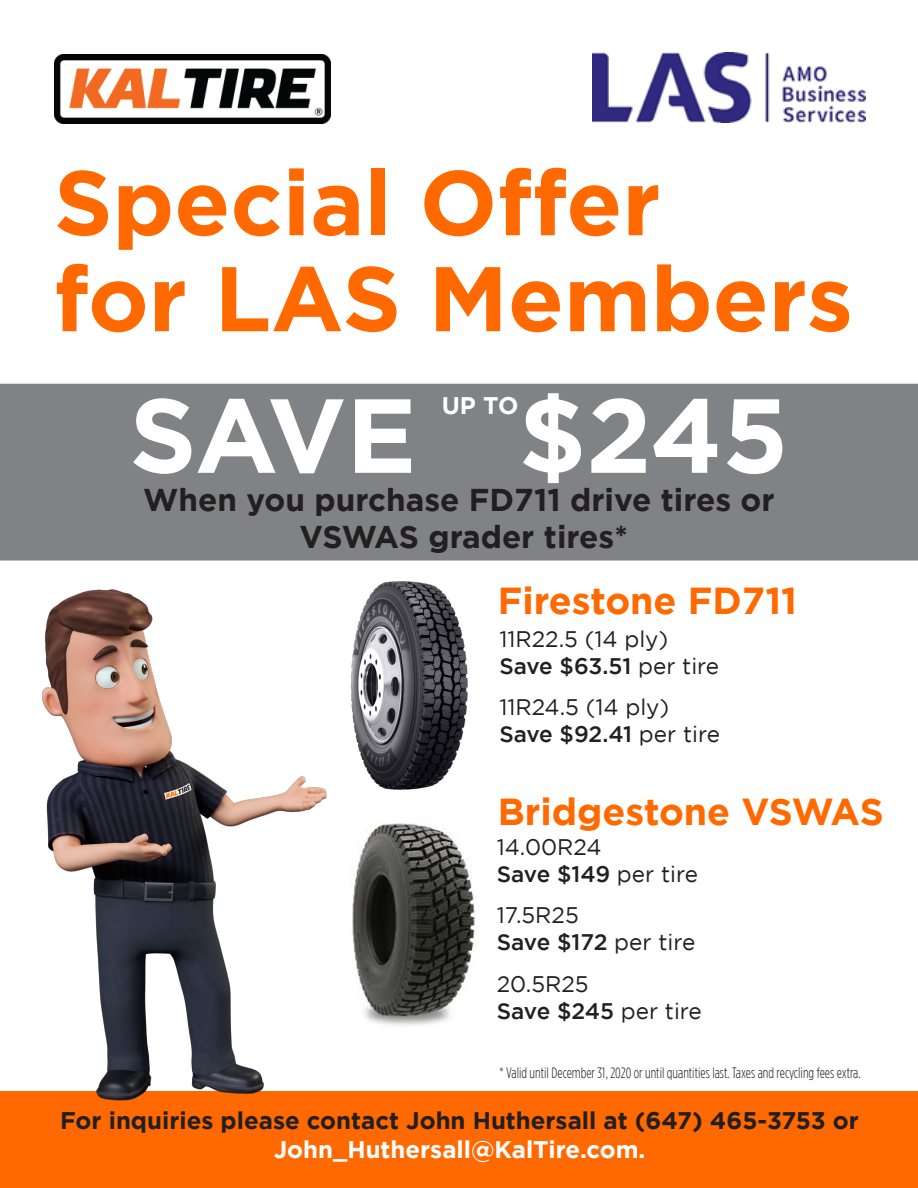
<style>
.page{position:relative;width:918px;height:1188px;background:#fff}
.page>*{position:absolute;margin:0;border:0;box-sizing:border-box;transform-origin:0 0}
.t1{font:700 105px "Gotham";letter-spacing:-.015em;color:#fff}
.t2{font:700 91.5px "Gotham";color:#ff6900}
.t3{font:700 37.5px "Gotham";color:#ff6900}
.t4{font:700 31.5px "Gotham";color:#231f20}
.t5{font:700 24px "Gotham";color:#231f20}
.t6{font:700 24px "Gotham";color:#fff}
.t7{font:500 22.5px "Gotham";letter-spacing:-.015em;color:#231f20}
.t8{font:22.5px "Gotham";color:#231f20}
.t9{font:300 15px "Gotham Condensed";color:#231f20}
.s1{font-weight:400}
</style>
<div class="page">
<div style="left:0;top:384px;width:918px;height:177px;background:#808285"></div>
<div style="left:0;top:1091px;width:918px;height:97px;background:#ff6900"></div>
<img style="left:54px;top:54px;width:276px;height:70px">
<img style="left:593px;top:52px;width:272px;height:70px">
<img style="left:350px;top:581px;width:118px;height:209px">
<img style="left:352px;top:824px;width:124px;height:202px">
<img style="left:0;top:513px;width:339px;height:588px">
<p class="t2" style="left:54px;top:150px;width:608px">Special Offer</p>
<p class="t2" style="left:54px;top:246px;width:800px">for LAS Members</p>
<p class="t1" style="left:129px;top:375px;width:289px">SAVE</p>
<p class="t6" style="left:442px;top:392px;width:78px">UP TO</p>
<p class="t1" style="left:518px;top:375px;width:272px">$245</p>
<p class="t4" style="left:143px;top:481px;width:633px">When you purchase FD711 drive tires or</p>
<p class="t4" style="left:300px;top:519px;width:330px">VSWAS grader tires*</p>
<p class="t3" style="left:498px;top:579px;width:301px">Firestone FD711</p>
<p class="t8" style="left:499px;top:626px;width:170px">11R22.5 (14 ply)</p>
<p class="t7" style="left:499px;top:653px;width:221px">Save $63.51 <span class="s1">per tire</span></p>
<p class="t8" style="left:499px;top:695px;width:171px">11R24.5 (14 ply)</p>
<p class="t7" style="left:499px;top:721px;width:222px">Save $92.41 <span class="s1">per tire</span></p>
<p class="t3" style="left:498px;top:790px;width:387px">Bridgestone VSWAS</p>
<p class="t8" style="left:497px;top:834px;width:106px">14.00R24</p>
<p class="t7" style="left:497px;top:861px;width:203px">Save $149 <span class="s1">per tire</span></p>
<p class="t8" style="left:497px;top:903px;width:84px">17.5R25</p>
<p class="t7" style="left:497px;top:930px;width:200px">Save $172 <span class="s1">per tire</span></p>
<p class="t8" style="left:497px;top:971px;width:93px">20.5R25</p>
<p class="t7" style="left:497px;top:998px;width:207px">Save $245 <span class="s1">per tire</span></p>
<p class="t9" style="left:500px;top:1065px;width:363px">* Valid until December 31, 2020 or until quantities last. Taxes and recycling fees extra.</p>
<p class="t5" style="left:60px;top:1106px;width:800px">For inquiries please contact John Huthersall at (647) 465-3753 or</p>
<p class="t6" style="left:274px;top:1135px;width:373px">John_Huthersall@KalTire.com.</p>
</div>
